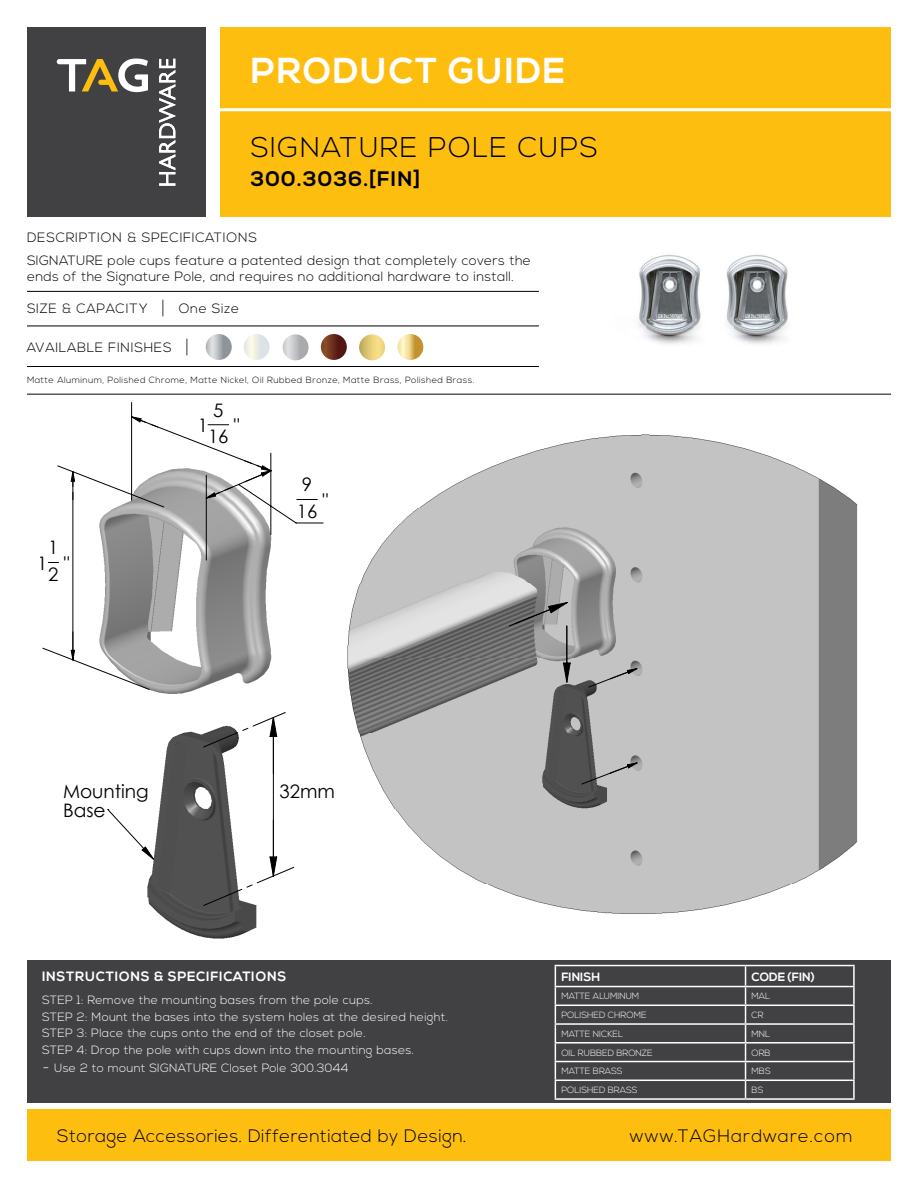
<style>
.page{position:relative;width:918px;height:1188px;background:#fff}
.page>*{position:absolute;margin:0;border:0;box-sizing:border-box;transform-origin:0 0}
.t1{font:700 36px "Nexa";letter-spacing:.05em;color:#fff}
.t2{font:300 28.5px "Nexa";letter-spacing:.05em;color:#000}
.t3{font:700 21px "Nexa";letter-spacing:.05em;color:#000}
.t4{font:18.6px/26.5px "Century Gothic";color:#000}
.t5{font:300 18px "Nexa";letter-spacing:.025em;color:#000}
.t6{font:300 18px "Nexa";letter-spacing:.06em;color:#000}
.t7{font:300 13.5px/23.2px "Nexa";letter-spacing:.025em;color:#000}
.t8{font:300 13.5px "Nexa";letter-spacing:.05em;color:#000}
.t9{font:700 13.5px "Nexa";letter-spacing:.05em;color:#fff}
.t10{font:300 12px/16.5px "Nexa";letter-spacing:.025em;color:#fff}
.t11{font:700 12px "Nexa";color:#fff}
.t12{font:300 9px "Nexa";color:#fff}
.t13{font:300 9px "Nexa";letter-spacing:.05em;color:#000}
.s1{font-size:20.25px}
.s2{font-size:13.5px}
</style>
<div class="page">
<div style="left:27px;top:960px;width:864px;height:143px;background:#414042"></div>
<div style="left:27px;top:1109px;width:864px;height:52px;background:#febe10"></div>
<div style="left:27px;top:27px;width:179px;height:189px;background:#414042"></div>
<div style="left:221px;top:27px;width:670px;height:189px;background:#febe10"></div>
<hr style="left:27px;top:326px;width:512px;height:1px;background:#000">
<hr style="left:27px;top:291px;width:512px;height:1px;background:#000">
<hr style="left:27px;top:366px;width:512px;height:1px;background:#000">
<hr style="left:27px;top:394px;width:864px;height:1px;background:#000">
<div style="left:244px;top:334px;width:26px;height:26px;background:linear-gradient(to right,#faf7e5,#dce2e7);border-radius:13px"></div>
<svg style="left:283px;top:334px;width:26px;height:26px"></svg>
<svg style="left:206px;top:334px;width:26px;height:26px"></svg>
<svg style="left:321px;top:334px;width:26px;height:26px"></svg>
<img style="left:347px;top:434px;width:511px;height:480px">
<img style="left:147px;top:877px;width:110px;height:62px">
<svg style="left:508px;top:601px;width:130px;height:184px;background:#9c9c9c"></svg>
<svg style="left:203px;top:877px;width:69px;height:30px"></svg>
<svg style="left:131px;top:417px;width:146px;height:459px"></svg>
<svg style="left:48px;top:424px;width:270px;height:436px"></svg>
<svg style="left:141px;top:846px;width:14px;height:14px"></svg>
<svg style="left:159px;top:59px;width:16px;height:127px"></svg>
<svg style="left:57px;top:59px;width:91px;height:33px"></svg>
<hr style="left:213px;top:108px;width:679px;height:3px;background:#fff">
<svg style="left:397px;top:334px;width:26px;height:26px"></svg>
<svg style="left:359px;top:334px;width:26px;height:26px"></svg>
<hr style="left:555px;top:965px;width:191px;height:1px;background:#fff">
<hr style="left:746px;top:965px;width:109px;height:1px;background:#fff">
<hr style="left:853px;top:966px;width:2px;height:20px;background:#fff">
<hr style="left:555px;top:986px;width:191px;height:1px;background:#fff">
<hr style="left:746px;top:986px;width:109px;height:1px;background:#fff">
<hr style="left:555px;top:1005px;width:191px;height:1px;background:#fff">
<hr style="left:746px;top:1005px;width:109px;height:1px;background:#fff">
<hr style="left:555px;top:1023px;width:191px;height:2px;background:#fff">
<hr style="left:746px;top:1023px;width:109px;height:2px;background:#fff">
<hr style="left:555px;top:1042px;width:191px;height:2px;background:#fff">
<hr style="left:746px;top:1042px;width:109px;height:2px;background:#fff">
<hr style="left:555px;top:1061px;width:191px;height:1px;background:#fff">
<hr style="left:746px;top:1061px;width:109px;height:1px;background:#fff">
<hr style="left:555px;top:1080px;width:191px;height:1px;background:#fff">
<svg style="left:555px;top:966px;width:1px;height:132px"></svg>
<hr style="left:746px;top:1080px;width:109px;height:1px;background:#fff">
<svg style="left:745px;top:966px;width:1px;height:132px"></svg>
<svg style="left:853px;top:987px;width:2px;height:111px"></svg>
<hr style="left:555px;top:1098px;width:191px;height:2px;background:#fff">
<hr style="left:746px;top:1098px;width:109px;height:2px;background:#fff">
<img style="left:638px;top:254px;width:150px;height:90px">
<p class="t1" style="left:251px;top:49px;width:316px">PRODUCT GUIDE</p>
<p class="t2" style="left:251px;top:131px;width:349px">SIGNATURE POLE CUPS</p>
<p class="t3" style="left:251px;top:166px;width:171px">300.3036.[FIN]</p>
<p class="t7" style="left:27px;top:226px;width:505px">DESCRIPTION &amp; SPECIFICATIONS<br>SIGNATURE pole cups feature a patented design that completely covers the</p>
<p class="t7" style="left:27px;top:266px;width:488px">ends of the Signature Pole, and requires no additional hardware to install.</p>
<p class="t8" style="left:27px;top:301px;width:214px">SIZE &amp; CAPACITY <span class="s1">|</span> One Size</p>
<p class="t8" style="left:27px;top:340px;width:163px">AVAILABLE FINISHES <span class="s1">|</span></p>
<p class="t13" style="left:27px;top:374px;width:449px">Matte Aluminum, Polished Chrome, Matte Nickel, Oil Rubbed Bronze, Matte Brass, Polished Brass.</p>
<h3 class="t4" style="left:48px;top:534px;width:12px">1<br>2</h3>
<h3 class="t4" style="left:64px;top:549px;width:7px">"</h3>
<h3 class="t4" style="left:38px;top:549px;width:12px">1</h3>
<h3 class="t4" style="left:208px;top:396px;width:22px">5<br>16</h3>
<h3 class="t4" style="left:234px;top:412px;width:7px">"</h3>
<h3 class="t4" style="left:198px;top:412px;width:12px">1</h3>
<h3 class="t4" style="left:297px;top:471px;width:22px">9<br>16</h3>
<h3 class="t4" style="left:323px;top:486px;width:7px">"</h3>
<h3 class="t4" style="left:63px;top:782px;width:87px;line-height:18.3px">Mounting<br>Base</h3>
<h3 class="t4" style="left:280px;top:778px;width:57px">32mm</h3>
<p class="t9" style="left:42px;top:968px;width:246px">INSTRUCTIONS &amp; SPECIFICATIONS</p>
<p class="t10" style="left:42px;top:992px;width:408px">STEP 1: Remove the mounting bases from the pole cups.<br>STEP 2: Mount the bases into the system holes at the desired height.<br>STEP 3: Place the cups onto the end of the closet pole.<br>STEP 4: Drop the pole with cups down into the mounting bases.</p>
<p class="t10" style="left:43px;top:1060px;width:307px"><span class="s2">-</span> Use 2 to mount SIGNATURE Closet Pole 300.3044</p>
<p class="t11" style="left:561px;top:969px;width:40px">FINISH</p>
<p class="t11" style="left:752px;top:969px;width:65px">CODE (FIN)</p>
<p class="t12" style="left:561px;top:991px;width:79px">MATTE ALUMINUM</p>
<p class="t12" style="left:752px;top:991px;width:20px">MAL</p>
<p class="t12" style="left:561px;top:1010px;width:87px">POLISHED CHROME</p>
<p class="t12" style="left:752px;top:1010px;width:14px">CR</p>
<p class="t12" style="left:561px;top:1029px;width:63px">MATTE NICKEL</p>
<p class="t12" style="left:752px;top:1029px;width:20px">MNL</p>
<p class="t12" style="left:561px;top:1047px;width:93px">OIL RUBBED BRONZE</p>
<p class="t12" style="left:752px;top:1047px;width:21px">ORB</p>
<p class="t12" style="left:561px;top:1066px;width:63px">MATTE BRASS</p>
<p class="t12" style="left:752px;top:1066px;width:21px">MBS</p>
<p class="t12" style="left:561px;top:1085px;width:78px">POLISHED BRASS</p>
<p class="t12" style="left:752px;top:1085px;width:13px">BS</p>
<p class="t5" style="left:57px;top:1125px;width:411px">Storage Accessories. Differentiated by Design.</p>
<p class="t6" style="left:630px;top:1125px;width:224px">www.TAGHardware.com</p>
</div>
